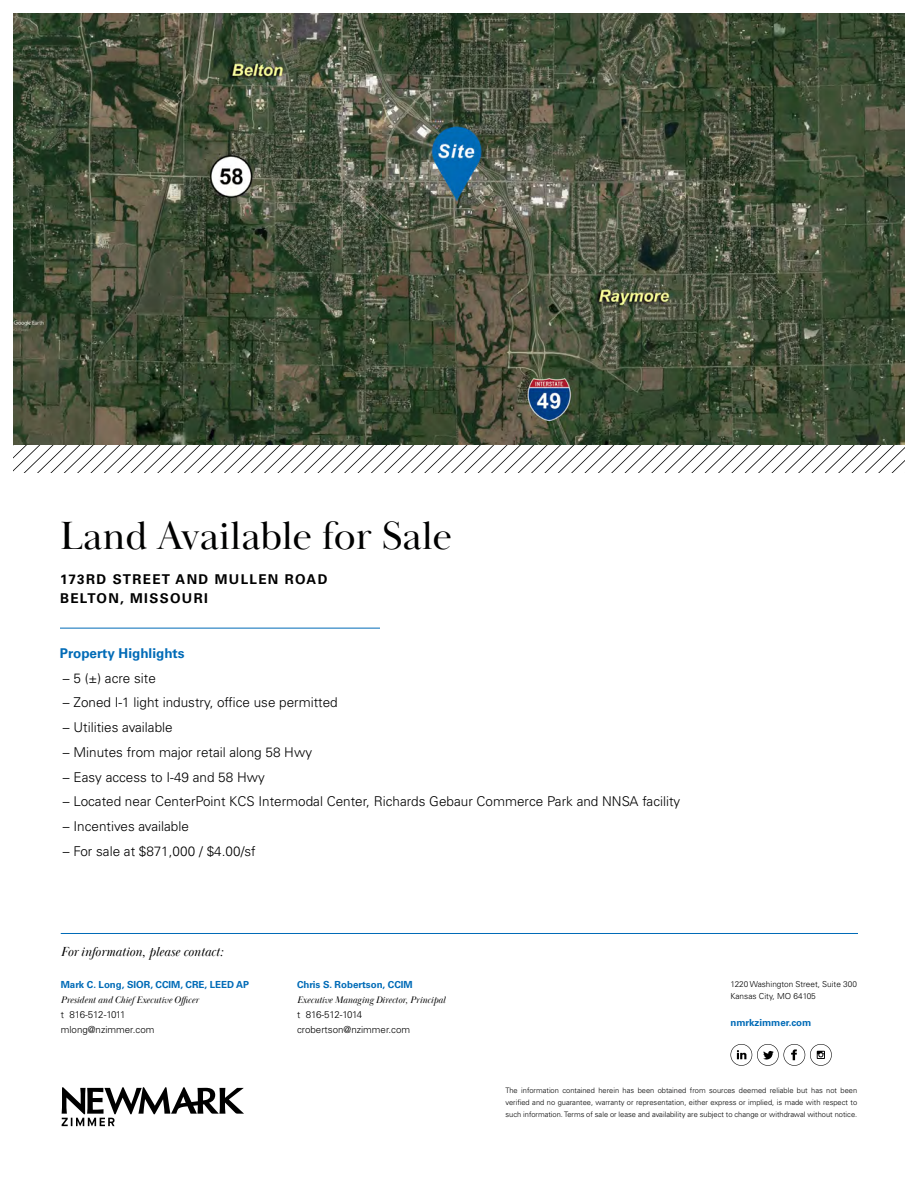
<style>
.page{position:relative;width:918px;height:1188px;background:#fff}
.page>*{position:absolute;margin:0;border:0;box-sizing:border-box;transform-origin:0 0}
.t1{font:40.5px "Baskerville Display PT";color:#000100}
.t2{font:300 13.5px "Univers LT Pro 45";color:#000}
.t3{font:700 13.5px/19.5px "Univers LT Pro 65";letter-spacing:.1em;color:#000100}
.t4{font:italic 13.5px "Baskerville Display PT";color:#000100}
.t5{font:700 13.5px "Univers LT Pro 65";color:#006bb7}
.t6{font:italic 9.75px "Baskerville Display PT";color:#000100}
.t7{font:700 9.75px "Univers LT Pro 65";color:#006bb7}
.t8{font:300 9.75px/15px "Univers LT Pro 45";color:#000100}
.t9{font:300 8.25px/12px "Univers LT Pro 45";color:#000100}
.t10{font:300 7.5px/12px "Univers LT Pro 45";color:#000100;text-align:justify}
</style>
<div class="page">
<svg style="left:730px;top:1044px;width:102px;height:22px"></svg>
<svg style="left:62px;top:1087px;width:182px;height:39px"></svg>
<img style="left:14px;top:14px;width:890px;height:431px">
<svg style="left:14px;top:446px;width:890px;height:26px"></svg>
<hr style="left:61px;top:933px;width:797px;height:1px;background:#006bb7">
<hr style="left:60px;top:628px;width:320px;height:1px;background:#006bb7">
<h1 class="t1" style="left:60px;top:511px;width:394px">Land Available for Sale</h1>
<h2 class="t3" style="left:60px;top:568px;width:269px">173RD STREET AND MULLEN ROAD<br>BELTON, MISSOURI</h2>
<h2 class="t5" style="left:60px;top:644px;width:126px">Property Highlights</h2>
<h2 class="t2" style="left:63px;top:669px;width:95px">– 5 (±) acre site</h2>
<h2 class="t2" style="left:63px;top:694px;width:277px">– Zoned I-1 light industry, office use permitted</h2>
<h2 class="t2" style="left:63px;top:718px;width:112px">– Utilities available</h2>
<h2 class="t2" style="left:63px;top:743px;width:251px">– Minutes from major retail along 58 Hwy</h2>
<h2 class="t2" style="left:63px;top:768px;width:204px">– Easy access to I-49 and 58 Hwy</h2>
<h2 class="t2" style="left:63px;top:793px;width:619px">– Located near CenterPoint KCS Intermodal Center, Richards Gebaur Commerce Park and NNSA facility</h2>
<h2 class="t2" style="left:63px;top:817px;width:128px">– Incentives available</h2>
<h2 class="t2" style="left:63px;top:842px;width:195px">– For sale at $871,000 / $4.00/sf</h2>
<h2 class="t4" style="left:61px;top:944px;width:164px">For information, please contact:</h2>
<h3 class="t7" style="left:61px;top:978px;width:190px">Mark C. Long, SIOR, CCIM, CRE, LEED AP</h3>
<h3 class="t6" style="left:61px;top:994px;width:139px">President and Chief Executive Officer</h3>
<h3 class="t8" style="left:61px;top:1007px;width:95px">t 816-512-1011 mlong@nzimmer.com</h3>
<h3 class="t7" style="left:297px;top:978px;width:117px">Chris S. Robertson, CCIM</h3>
<h3 class="t6" style="left:297px;top:994px;width:150px">Executive Managing Director, Principal</h3>
<h3 class="t8" style="left:297px;top:1007px;width:115px">t 816-512-1014 crobertson@nzimmer.com</h3>
<p class="t9" style="left:730px;top:978px;width:128px">1220 Washington Street, Suite 300<br>Kansas City, MO 64105</p>
<h3 class="t7" style="left:731px;top:1015px;width:82px">nmrkzimmer.com</h3>
<p class="t10" style="left:505px;top:1084px;width:353px">The information contained herein has been obtained from sources deemed reliable but has not been verified and no guarantee, warranty or representation, either express or implied, is made with respect to such information. Terms of sale or lease and availability are subject to change or withdrawal without notice.</p>
</div>
